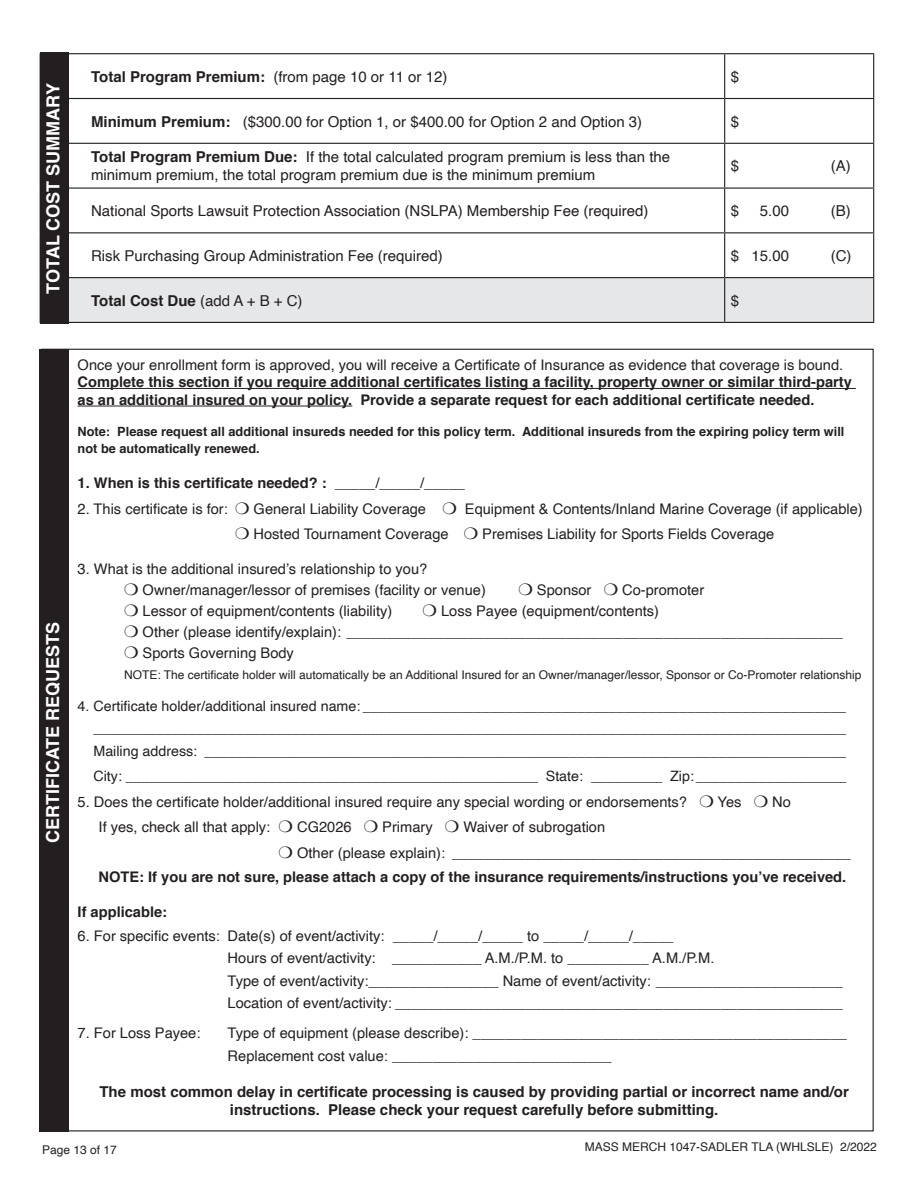
<style>
.page{position:relative;width:918px;height:1188px;background:#fff}
.page>*{position:absolute;margin:0;border:0;box-sizing:border-box;transform-origin:0 0}
.t1{font:700 18px "Helvetica";color:#fff}
.t2{font:15px/18px "Helvetica";color:#231f20}
.t3{font:700 15px/18px "Helvetica";color:#231f20;text-align:center}
.t4{font:14.7px/22.5px "Helvetica";color:#231f20}
.t5{font:700 14.7px/17.5px "Helvetica";color:#231f20}
.t6{font:14.25px/22.5px "Helvetica";color:#231f20;text-align:justify}
.t7{font:700 12.75px/17.5px "Helvetica";color:#231f20}
.t8{font:12px "Helvetica";color:#231f20}
.s1{font-weight:400}
.s2{font-weight:700}
</style>
<div class="page">
<svg style="left:69px;top:189px;width:804px;height:88px"></svg>
<div style="left:69px;top:278px;width:804px;height:44px;background:#e6e7e9"></div>
<hr style="left:40px;top:53px;width:685px;height:1px;background:#231f20">
<hr style="left:725px;top:53px;width:149px;height:1px;background:#231f20">
<hr style="left:724px;top:54px;width:1px;height:44px;background:#231f20">
<hr style="left:873px;top:54px;width:1px;height:44px;background:#231f20">
<hr style="left:40px;top:98px;width:685px;height:1px;background:#231f20">
<hr style="left:725px;top:98px;width:149px;height:1px;background:#231f20">
<hr style="left:724px;top:99px;width:1px;height:44px;background:#231f20">
<hr style="left:873px;top:99px;width:1px;height:44px;background:#231f20">
<hr style="left:40px;top:143px;width:685px;height:1px;background:#231f20">
<hr style="left:725px;top:143px;width:149px;height:1px;background:#231f20">
<hr style="left:724px;top:144px;width:1px;height:44px;background:#231f20">
<hr style="left:873px;top:144px;width:1px;height:44px;background:#231f20">
<hr style="left:40px;top:188px;width:685px;height:1px;background:#231f20">
<hr style="left:725px;top:188px;width:149px;height:1px;background:#231f20">
<hr style="left:724px;top:189px;width:1px;height:43px;background:#231f20">
<hr style="left:873px;top:189px;width:1px;height:43px;background:#231f20">
<hr style="left:40px;top:232px;width:685px;height:1px;background:#231f20">
<hr style="left:725px;top:232px;width:149px;height:1px;background:#231f20">
<hr style="left:724px;top:233px;width:1px;height:44px;background:#231f20">
<hr style="left:873px;top:233px;width:1px;height:44px;background:#231f20">
<hr style="left:40px;top:277px;width:685px;height:1px;background:#231f20">
<hr style="left:725px;top:277px;width:149px;height:1px;background:#231f20">
<hr style="left:724px;top:278px;width:1px;height:44px;background:#231f20">
<hr style="left:873px;top:278px;width:1px;height:44px;background:#231f20">
<hr style="left:40px;top:322px;width:685px;height:1px;background:#231f20">
<hr style="left:725px;top:322px;width:149px;height:1px;background:#231f20">
<div style="left:40px;top:52px;width:29px;height:272px;background:#231f20"></div>
<div style="left:39px;top:349px;width:30px;height:782px;background:#231f20"></div>
<hr style="left:78px;top:388px;width:778px;height:1px;background:#231f20">
<hr style="left:78px;top:406px;width:274px;height:1px;background:#231f20">
<p class="t1" style="left:39px;top:294px;width:212px;rotate:-90deg">TOTAL COST SUMMARY</p>
<p class="t3" style="left:91px;top:68px;width:358px">Total Program Premium: <span class="s1">(from page 10 or 11 or 12)</span></p>
<p class="t2" style="left:731px;top:68px;width:10px">$</p>
<p class="t2" style="left:91px;top:113px;width:553px"><span class="s2">Minimum Premium:</span> ($300.00 for Option 1, or $400.00 for Option 2 and Option 3)</p>
<p class="t2" style="left:731px;top:113px;width:10px">$</p>
<p class="t2" style="left:91px;top:149px;width:581px"><span class="s2">Total Program Premium Due:</span> If the total calculated program premium is less than the minimum premium, the total program premium due is the minimum premium</p>
<p class="t2" style="left:731px;top:158px;width:10px">$</p>
<p class="t2" style="left:831px;top:158px;width:21px">(A)</p>
<p class="t2" style="left:91px;top:202px;width:559px">National Sports Lawsuit Protection Association (NSLPA) Membership Fee (required)</p>
<p class="t2" style="left:731px;top:202px;width:10px">$</p>
<p class="t2" style="left:760px;top:202px;width:31px">5.00</p>
<p class="t2" style="left:831px;top:202px;width:21px">(B)</p>
<p class="t2" style="left:91px;top:247px;width:353px">Risk Purchasing Group Administration Fee (required)</p>
<p class="t2" style="left:731px;top:247px;width:60px">$ 15.00</p>
<p class="t2" style="left:831px;top:247px;width:22px">(C)</p>
<p class="t3" style="left:91px;top:292px;width:213px">Total Cost Due <span class="s1">(add A + B + C)</span></p>
<p class="t2" style="left:731px;top:292px;width:10px">$</p>
<p class="t1" style="left:38px;top:843px;width:223px;rotate:-90deg">CERTIFICATE REQUESTS</p>
<p class="t4" style="left:78px;top:354px;width:767px">Once your enrollment form is approved, you will receive a Certificate of Insurance as evidence that coverage is bound.</p>
<p class="t5" style="left:78px;top:374px;width:776px">Complete this section if you require additional certificates listing a facility, property owner or similar third-party as an additional insured on your policy. Provide a separate request for each additional certificate needed.</p>
<p class="t7" style="left:78px;top:422px;width:768px">Note: Please request all additional insureds needed for this policy term. Additional insureds from the expiring policy term will not be automatically renewed.</p>
<p class="t5" style="left:78px;top:474px;width:389px">1. When is this certificate needed? : <span class="s1">_____/_____/_____</span></p>
<p class="t4" style="left:78px;top:498px;width:152px">2. This certificate is for:</p>
<p class="t4" style="left:254px;top:498px;width:174px">General Liability Coverage</p>
<p class="t4" style="left:465px;top:498px;width:399px">Equipment &amp; Contents/Inland Marine Coverage (if applicable)</p>
<p class="t4" style="left:254px;top:523px;width:197px">Hosted Tournament Coverage</p>
<p class="t4" style="left:482px;top:523px;width:294px">Premises Liability for Sports Fields Coverage</p>
<p class="t4" style="left:143px;top:559px;width:345px;line-height:21px;text-indent:-65px">3. What is the additional insured’s relationship to you?<br>Owner/manager/lessor of premises (facility or venue)</p>
<p class="t4" style="left:537px;top:579px;width:56px">Sponsor</p>
<p class="t4" style="left:622px;top:579px;width:84px">Co-promoter</p>
<p class="t4" style="left:143px;top:601px;width:702px;line-height:21px;text-indent:298px">Loss Payee (equipment/contents)<br>Other (please identify/explain): _____________________________________________________________<br>Sports Governing Body</p>
<p class="t8" style="left:124px;top:666px;width:739px">NOTE: The certificate holder will automatically be an Additional Insured for an Owner/manager/lessor, Sponsor or Co-Promoter relationship</p>
<p class="t6" style="left:93px;top:695px;width:754px;text-indent:-16px">4. Certificate holder/additional insured name: _____________________________________________________________ _______________________________________________________________________________________________ Mailing address: _________________________________________________________________________________</p>
<p class="t6" style="left:93px;top:766px;width:754px">City: ____________________________________________________ State: _________ Zip:___________________</p>
<p class="t4" style="left:78px;top:791px;width:611px">5. Does the certificate holder/additional insured require any special wording or endorsements?</p>
<p class="t4" style="left:718px;top:791px;width:25px">Yes</p>
<p class="t4" style="left:772px;top:791px;width:20px">No</p>
<p class="t4" style="left:99px;top:816px;width:173px">If yes, check all that apply:</p>
<p class="t4" style="left:297px;top:816px;width:56px">CG2026</p>
<p class="t4" style="left:382px;top:816px;width:52px">Primary</p>
<p class="t4" style="left:143px;top:600px;width:251px">Lessor of equipment/contents (liability)</p>
<p class="t4" style="left:297px;top:815px;width:555px;line-height:25.5px;text-indent:166px">Waiver of subrogation<br>Other (please explain): _________________________________________________</p>
<p class="t5" style="left:99px;top:868px;width:749px">NOTE: If you are not sure, please attach a copy of the insurance requirements/instructions you’ve received.</p>
<p class="t5" style="left:78px;top:903px;width:91px">If applicable:</p>
<p class="t4" style="left:228px;top:925px;width:617px;text-indent:-150px">6. For specific events: Date(s) of event/activity: _____/_____/_____ to _____/_____/_____<br>Hours of event/activity: ___________ A.M./P.M. to __________ A.M./P.M.<br>Type of event/activity:________________ Name of event/activity: _______________________ Location of event/activity: _______________________________________________________</p>
<p class="t4" style="left:78px;top:1023px;width:124px">7. For Loss Payee:</p>
<p class="t4" style="left:228px;top:1023px;width:621px">Type of equipment (please describe): ______________________________________________<br>Replacement cost value: ___________________________</p>
<p class="t3" style="left:99px;top:1082px;width:751px">The most common delay in certificate processing is caused by providing partial or incorrect name and/or instructions. Please check your request carefully before submitting.</p>
<p class="t8" style="left:42px;top:1140px;width:76px">Page 13 of 17</p>
<p class="t8" style="left:585px;top:1138px;width:293px">MASS MERCH 1047-SADLER TLA (WHLSLE) 2/2022</p>
</div>
